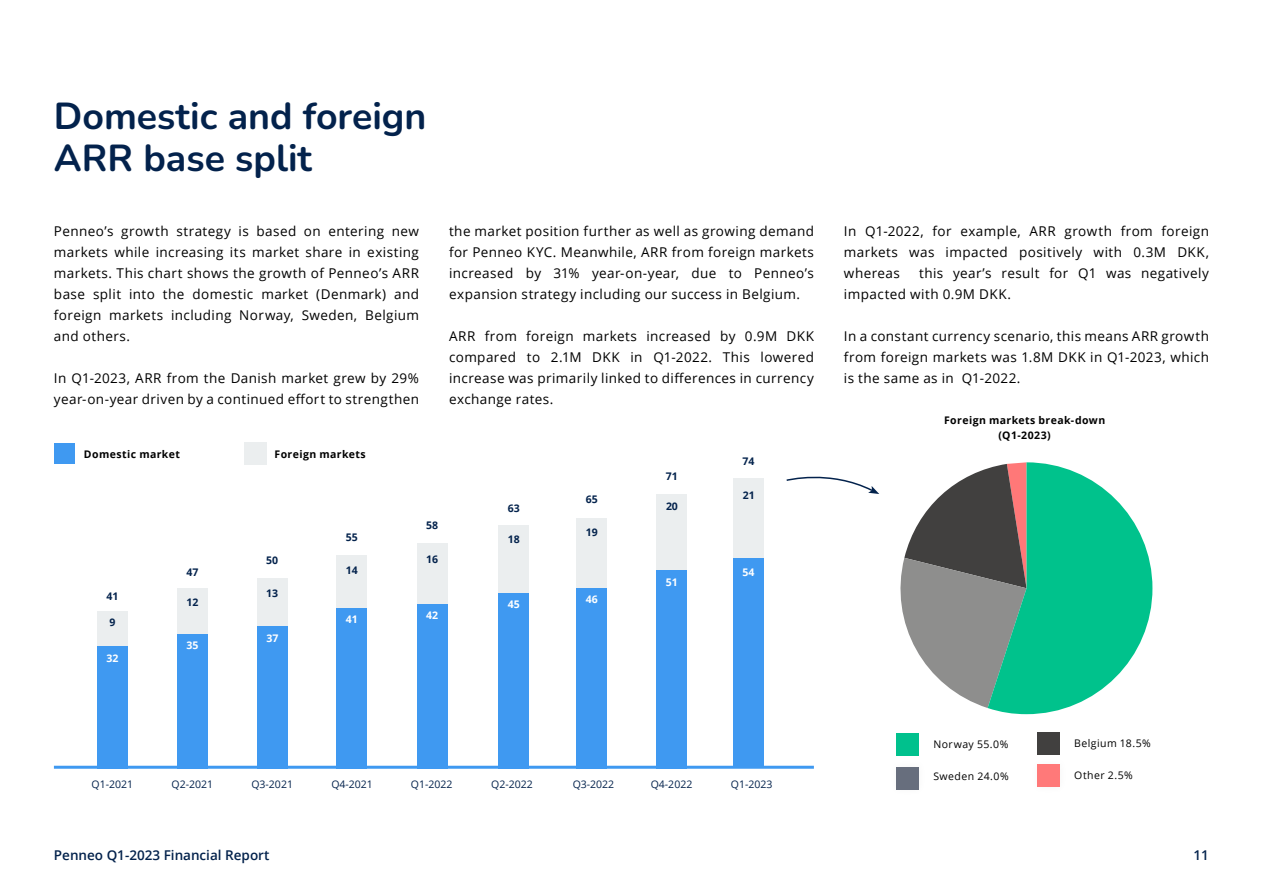
<style>
.page{position:relative;width:1263px;height:893px;background:#fff}
.page>*{position:absolute;margin:0;border:0;box-sizing:border-box;transform-origin:0 0}
.t1{font:200 37.5px/42px "Nunito";color:#03224c}
.t2{font:13.5px/21px "Open Sans";letter-spacing:.03em;color:#000;text-align:justify}
.t3{font:600 13.5px "Open Sans";color:#03224c}
.t4{font:10.5px "Open Sans";color:#03224c}
.t5{font:700 10.5px/15px "Open Sans";letter-spacing:.04em;color:#000;text-align:center}
.t6{font:10.5px "Open Sans";letter-spacing:.04em;color:#000}
.t7{font:700 10.5px "Open Sans";color:#03224c}
.t8{font:700 10.5px "Open Sans";color:#fff}
</style>
<div class="page">
<div style="left:98px;top:611px;width:30px;height:35px;background:#ebeeef"></div>
<div style="left:177px;top:588px;width:30px;height:46px;background:#ebeeef"></div>
<div style="left:244px;top:443px;width:23px;height:22px;background:#ebeeef"></div>
<div style="left:257px;top:578px;width:30px;height:48px;background:#ebeeef"></div>
<div style="left:337px;top:555px;width:30px;height:53px;background:#ebeeef"></div>
<div style="left:417px;top:543px;width:30px;height:61px;background:#ebeeef"></div>
<div style="left:499px;top:525px;width:30px;height:68px;background:#ebeeef"></div>
<div style="left:577px;top:518px;width:30px;height:70px;background:#ebeeef"></div>
<div style="left:657px;top:494px;width:30px;height:76px;background:#ebeeef"></div>
<div style="left:733px;top:478px;width:30px;height:80px;background:#ebeeef"></div>
<div style="left:54px;top:443px;width:21px;height:21px;background:#3f99f1"></div>
<hr style="left:54px;top:766px;width:760px;height:3px;background:#3f99f1">
<div style="left:98px;top:646px;width:30px;height:122px;background:#3f99f1"></div>
<div style="left:177px;top:634px;width:30px;height:134px;background:#3f99f1"></div>
<div style="left:257px;top:626px;width:30px;height:142px;background:#3f99f1"></div>
<div style="left:337px;top:608px;width:30px;height:160px;background:#3f99f1"></div>
<div style="left:417px;top:604px;width:30px;height:164px;background:#3f99f1"></div>
<div style="left:499px;top:593px;width:30px;height:175px;background:#3f99f1"></div>
<div style="left:577px;top:588px;width:30px;height:180px;background:#3f99f1"></div>
<div style="left:657px;top:570px;width:30px;height:198px;background:#3f99f1"></div>
<div style="left:733px;top:559px;width:30px;height:208px;background:#3f99f1"></div>
<svg style="left:786px;top:476px;width:93px;height:18px"></svg>
<div style="left:896px;top:733px;width:23px;height:23px;background:#00c18d"></div>
<div style="left:1037px;top:732px;width:22px;height:23px;background:#41403f"></div>
<div style="left:1037px;top:764px;width:22px;height:22px;background:#ff7979"></div>
<div style="left:896px;top:767px;width:23px;height:22px;background:#676e7d"></div>
<svg style="left:900px;top:462px;width:252px;height:252px"></svg>
<h1 class="t1" style="left:54px;top:94px;width:374px">Domestic and foreign<br>ARR base split</h1>
<p class="t2" style="left:54px;top:220px;width:367px">Penneo’s growth strategy is based on entering new markets while increasing its market share in existing markets. This chart shows the growth of Penneo’s ARR base split into the domestic market (Denmark) and foreign markets including Norway, Sweden, Belgium and others.</p>
<p class="t2" style="left:54px;top:367px;width:367px">In Q1-2023, ARR from the Danish market grew by 29% year-on-year driven by a continued effort to strengthen</p>
<p class="t2" style="left:449px;top:220px;width:366px">the market position further as well as growing demand for Penneo KYC. Meanwhile, ARR from foreign markets increased by 31% year-on-year, due to Penneo’s expansion strategy including our success in Belgium.</p>
<p class="t2" style="left:449px;top:326px;width:366px">ARR from foreign markets increased by 0.9M DKK compared to 2.1M DKK in Q1-2022. This lowered increase was primarily linked to differences in currency exchange rates.</p>
<p class="t5" style="left:84px;top:446px;width:97px">Domestic market</p>
<p class="t5" style="left:274px;top:446px;width:93px">Foreign markets</p>
<p class="t7" style="left:742px;top:454px;width:13px">74</p>
<p class="t7" style="left:666px;top:469px;width:13px">71</p>
<p class="t7" style="left:508px;top:500px;width:13px">63</p>
<p class="t7" style="left:586px;top:492px;width:13px">65</p>
<p class="t7" style="left:666px;top:499px;width:13px">20</p>
<p class="t7" style="left:743px;top:488px;width:13px">21</p>
<p class="t7" style="left:346px;top:530px;width:13px">55</p>
<p class="t7" style="left:426px;top:518px;width:13px">58</p>
<p class="t7" style="left:508px;top:532px;width:13px">18</p>
<p class="t7" style="left:586px;top:524px;width:13px">19</p>
<p class="t7" style="left:266px;top:552px;width:13px">50</p>
<p class="t7" style="left:426px;top:551px;width:13px">16</p>
<p class="t7" style="left:187px;top:564px;width:13px">47</p>
<p class="t7" style="left:346px;top:563px;width:13px">14</p>
<p class="t8" style="left:742px;top:565px;width:13px">54</p>
<p class="t8" style="left:666px;top:575px;width:13px">51</p>
<p class="t7" style="left:107px;top:589px;width:13px">41</p>
<p class="t7" style="left:186px;top:595px;width:13px">12</p>
<p class="t7" style="left:266px;top:585px;width:13px">13</p>
<p class="t8" style="left:508px;top:596px;width:13px">45</p>
<p class="t8" style="left:586px;top:591px;width:13px">46</p>
<p class="t7" style="left:110px;top:615px;width:7px">9</p>
<p class="t8" style="left:346px;top:612px;width:13px">41</p>
<p class="t8" style="left:426px;top:608px;width:13px">42</p>
<p class="t8" style="left:186px;top:638px;width:13px">35</p>
<p class="t8" style="left:266px;top:631px;width:13px">37</p>
<p class="t8" style="left:107px;top:651px;width:13px">32</p>
<p class="t2" style="left:844px;top:221px;width:366px">In Q1-2022, for example, ARR growth from foreign markets was impacted positively with 0.3M DKK, whereas</p>
<p class="t2" style="left:844px;top:263px;width:366px;text-indent:75px">this year’s result for Q1 was negatively impacted with 0.9M DKK.</p>
<p class="t2" style="left:844px;top:326px;width:366px">In a constant currency scenario, this means ARR growth from foreign markets was 1.8M DKK in Q1-2023, which is the same as in Q1-2022.</p>
<p class="t5" style="left:944px;top:412px;width:163px">Foreign markets break-down (Q1-2023)</p>
<p class="t4" style="left:92px;top:777px;width:43px">Q1-2021</p>
<p class="t4" style="left:171px;top:777px;width:43px">Q2-2021</p>
<p class="t4" style="left:251px;top:777px;width:43px">Q3-2021</p>
<p class="t4" style="left:331px;top:777px;width:43px">Q4-2021</p>
<p class="t4" style="left:411px;top:777px;width:43px">Q1-2022</p>
<p class="t4" style="left:491px;top:777px;width:43px">Q2-2022</p>
<p class="t4" style="left:573px;top:777px;width:43px">Q3-2022</p>
<p class="t4" style="left:651px;top:777px;width:43px">Q4-2022</p>
<p class="t4" style="left:731px;top:777px;width:43px">Q1-2023</p>
<p class="t6" style="left:933px;top:737px;width:76px">Norway 55.0%</p>
<p class="t6" style="left:1074px;top:736px;width:78px">Belgium 18.5%</p>
<p class="t6" style="left:933px;top:769px;width:77px">Sweden 24.0%</p>
<p class="t6" style="left:1074px;top:767px;width:60px">Other 2.5%</p>
<p class="t3" style="left:54px;top:846px;width:217px">Penneo Q1-2023 Financial Report</p>
<p class="t3" style="left:1193px;top:846px;width:17px">11</p>
</div>
